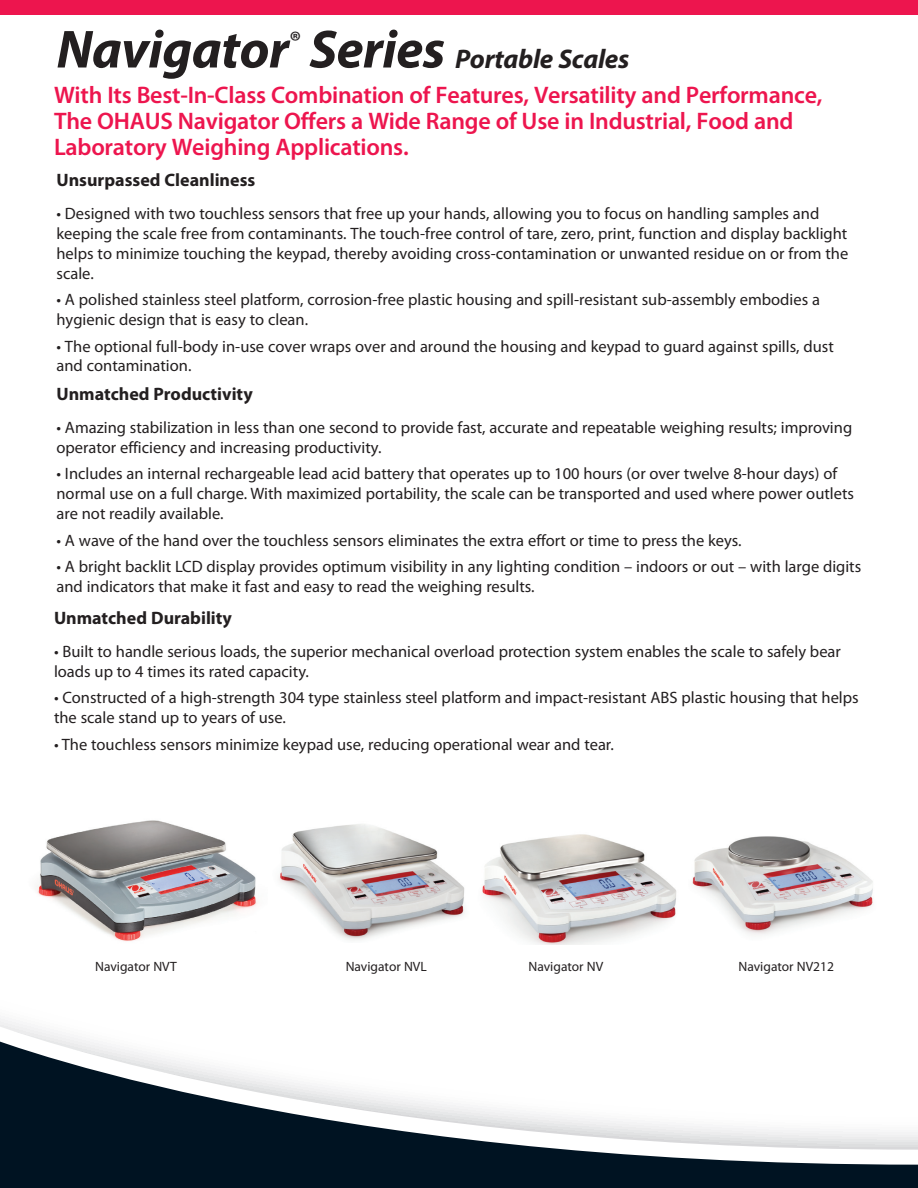
<style>
.page{position:relative;width:918px;height:1188px;background:#fff}
.page>*{position:absolute;margin:0;border:0;box-sizing:border-box;transform-origin:0 0}
.Interior_Product_Nam{font:italic 700 54px "Myriad Pro";letter-spacing:-.01em;color:#231f20}
.Interior_Paragraph_H{font:600 24px/25.8px "Myriad Pro";letter-spacing:-.01em;color:#ed154e}
.Interior_Copy_Text{font:700 18px "Myriad Pro";color:#231f20}
.Interior_Copy_Text-2{font:16.5px/19.8px "Myriad Pro";color:#231f20}
.APPs_Name{font:13.5px "Myriad Pro";color:#231f20}
.s1{font-size:27px}
</style>
<div class="page">
<svg style="left:0;top:1032px;width:918px;height:156px"></svg>
<div style="left:0;top:0;width:918px;height:15px;background:#ed154e"></div>
<img style="left:35px;top:820px;width:222px;height:121px">
<img style="left:692px;top:836px;width:181px;height:99px">
<img style="left:482px;top:834px;width:195px;height:111px">
<img style="left:279px;top:824px;width:186px;height:116px">
<p class="Interior_Product_Nam" style="left:57px;top:14px;width:574px">Navigator<sup>®</sup> Series <span class="s1">Portable Scales</span></p>
<p class="Interior_Paragraph_H" style="left:54px;top:82px;width:770px">With Its Best-In-Class Combination of Features, Versatility and Performance,<br>The OHAUS Navigator Offers a Wide Range of Use in Industrial, Food and<br>Laboratory Weighing Applications.</p>
<p class="Interior_Copy_Text" style="left:57px;top:168px;width:200px">Unsurpassed Cleanliness</p>
<p class="Interior_Copy_Text-2" style="left:57px;top:204px;width:793px">• Designed with two touchless sensors that free up your hands, allowing you to focus on handling samples and keeping the scale free from contaminants. The touch-free control of tare, zero, print, function and display backlight helps to minimize touching the keypad, thereby avoiding cross-contamination or unwanted residue on or from the scale.</p>
<p class="Interior_Copy_Text-2" style="left:57px;top:290px;width:765px">• A polished stainless steel platform, corrosion-free plastic housing and spill-resistant sub-assembly embodies a hygienic design that is easy to clean.</p>
<p class="Interior_Copy_Text-2" style="left:57px;top:336px;width:779px">• The optional full-body in-use cover wraps over and around the housing and keypad to guard against spills, dust and contamination.</p>
<p class="Interior_Copy_Text" style="left:57px;top:382px;width:198px">Unmatched Productivity</p>
<p class="Interior_Copy_Text-2" style="left:57px;top:417px;width:797px">• Amazing stabilization in less than one second to provide fast, accurate and repeatable weighing results; improving operator efficiency and increasing productivity.</p>
<p class="Interior_Copy_Text-2" style="left:57px;top:464px;width:799px">• Includes an internal rechargeable lead acid battery that operates up to 100 hours (or over twelve 8-hour days) of normal use on a full charge. With maximized portability, the scale can be transported and used where power outlets are not readily available.</p>
<p class="Interior_Copy_Text-2" style="left:57px;top:530px;width:687px">• A wave of the hand over the touchless sensors eliminates the extra effort or time to press the keys.</p>
<p class="Interior_Copy_Text-2" style="left:57px;top:556px;width:806px">• A bright backlit LCD display provides optimum visibility in any lighting condition – indoors or out – with large digits and indicators that make it fast and easy to read the weighing results.</p>
<p class="Interior_Copy_Text" style="left:54px;top:606px;width:180px">Unmatched Durability</p>
<p class="Interior_Copy_Text-2" style="left:54px;top:641px;width:788px">• Built to handle serious loads, the superior mechanical overload protection system enables the scale to safely bear loads up to 4 times its rated capacity.</p>
<p class="Interior_Copy_Text-2" style="left:54px;top:688px;width:806px">• Constructed of a high-strength 304 type stainless steel platform and impact-resistant ABS plastic housing that helps the scale stand up to years of use.</p>
<p class="Interior_Copy_Text-2" style="left:54px;top:734px;width:561px">• The touchless sensors minimize keypad use, reducing operational wear and tear.</p>
<p class="APPs_Name" style="left:95px;top:958px;width:83px">Navigator NVT</p>
<p class="APPs_Name" style="left:346px;top:958px;width:83px">Navigator NVL</p>
<p class="APPs_Name" style="left:529px;top:958px;width:76px">Navigator NV</p>
<p class="APPs_Name" style="left:739px;top:958px;width:97px">Navigator NV212</p>
</div>
